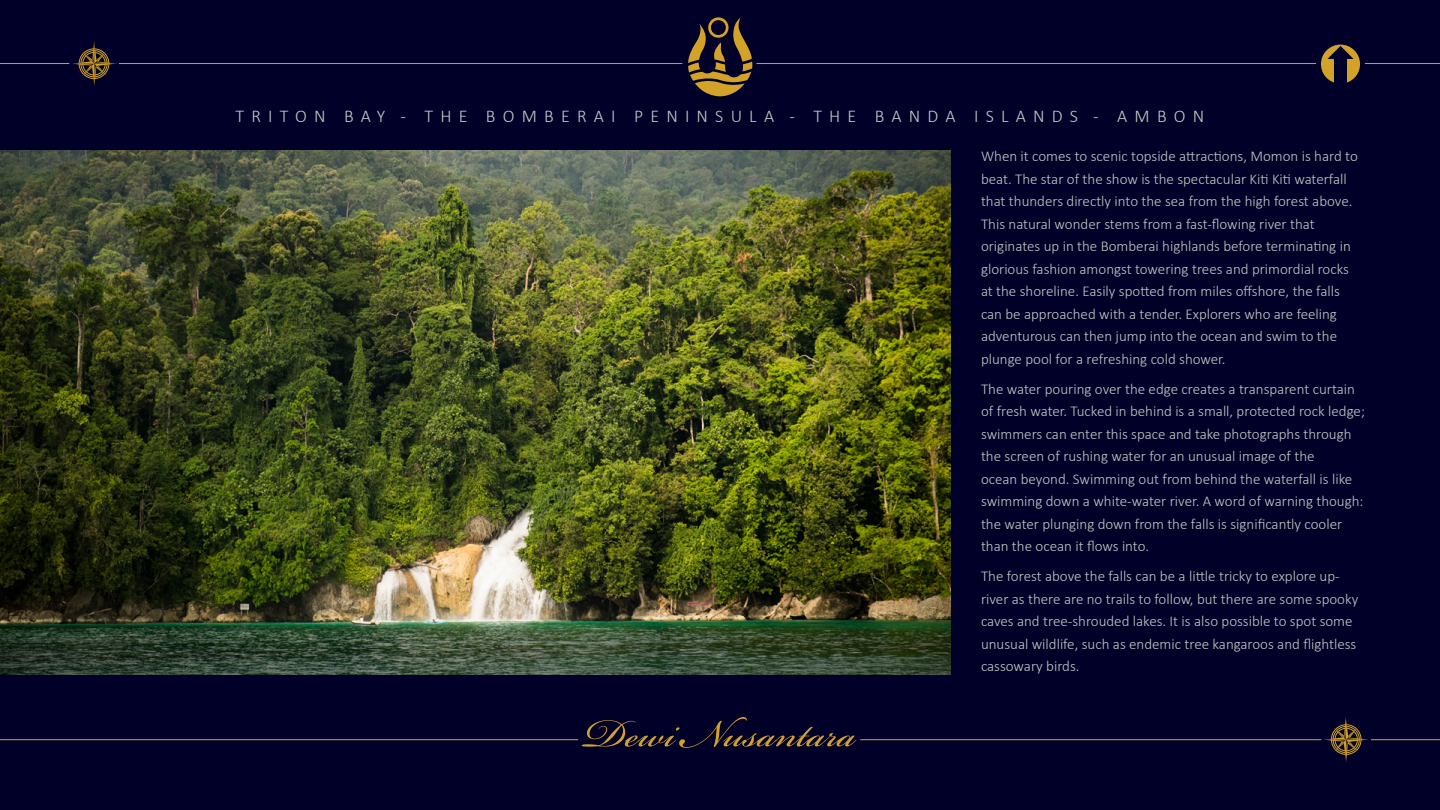
<style>
.page{position:relative;width:1440px;height:810px;background:#000028}
.page>*{position:absolute;margin:0;border:0;box-sizing:border-box;transform-origin:0 0}
.t1{font:61.5px "Bickham Script Pro";color:#d3a229}
.t2{font:300 18px "Calibri";letter-spacing:.4em;color:#c8c8c8}
.t3{font:300 15px/22.5px "Calibri";color:#c8c8c8}
</style>
<div class="page">
<img style="left:0;top:150px;width:951px;height:525px">
<hr style="left:119px;top:63px;width:563px;height:1px;background:#d3a229">
<hr style="left:0;top:63px;width:69px;height:1px;background:#d3a229">
<svg style="left:72px;top:41px;width:45px;height:45px"></svg>
<svg style="left:688px;top:17px;width:65px;height:80px"></svg>
<hr style="left:0;top:739px;width:578px;height:1px;background:#d3a229">
<hr style="left:1371px;top:739px;width:69px;height:1px;background:#d3a229">
<hr style="left:860px;top:739px;width:461px;height:1px;background:#d3a229">
<svg style="left:1324px;top:717px;width:44px;height:45px"></svg>
<hr style="left:757px;top:63px;width:559px;height:1px;background:#d3a229">
<hr style="left:1365px;top:63px;width:75px;height:1px;background:#d3a229">
<p class="t2" style="left:236px;top:109px;width:970px">TRITON BAY - THE BOMBERAI PENINSULA - THE BANDA ISLANDS - AMBON</p>
<h1 class="t1" style="left:584px;top:689px;width:273px">Dewi Nusantara</h1>
<p class="t3" style="left:981px;top:146px;width:378px">When it comes to scenic topside attractions, Momon is hard to beat. The star of the show is the spectacular Kiti Kiti waterfall that thunders directly into the sea from the high forest above.<br>This natural wonder stems from a fast-flowing river that originates up in the Bomberai highlands before terminating in glorious fashion amongst towering trees and primordial rocks at the shoreline. Easily spotted from miles offshore, the falls can be approached with a tender. Explorers who are feeling adventurous can then jump into the ocean and swim to the plunge pool for a refreshing cold shower.</p>
<p class="t3" style="left:981px;top:379px;width:385px">The water pouring over the edge creates a transparent curtain of fresh water. Tucked in behind is a small, protected rock ledge; swimmers can enter this space and take photographs through the screen of rushing water for an unusual image of the<br>ocean beyond. Swimming out from behind the waterfall is like swimming down a white-water river. A word of warning though: the water plunging down from the falls is significantly cooler than the ocean it flows into.</p>
<p class="t3" style="left:981px;top:566px;width:379px">The forest above the falls can be a little tricky to explore up&shy;river as there are no trails to follow, but there are some spooky caves and tree-shrouded lakes. It is also possible to spot some unusual wildlife, such as endemic tree kangaroos and flightless cassowary birds.</p>
</div>
